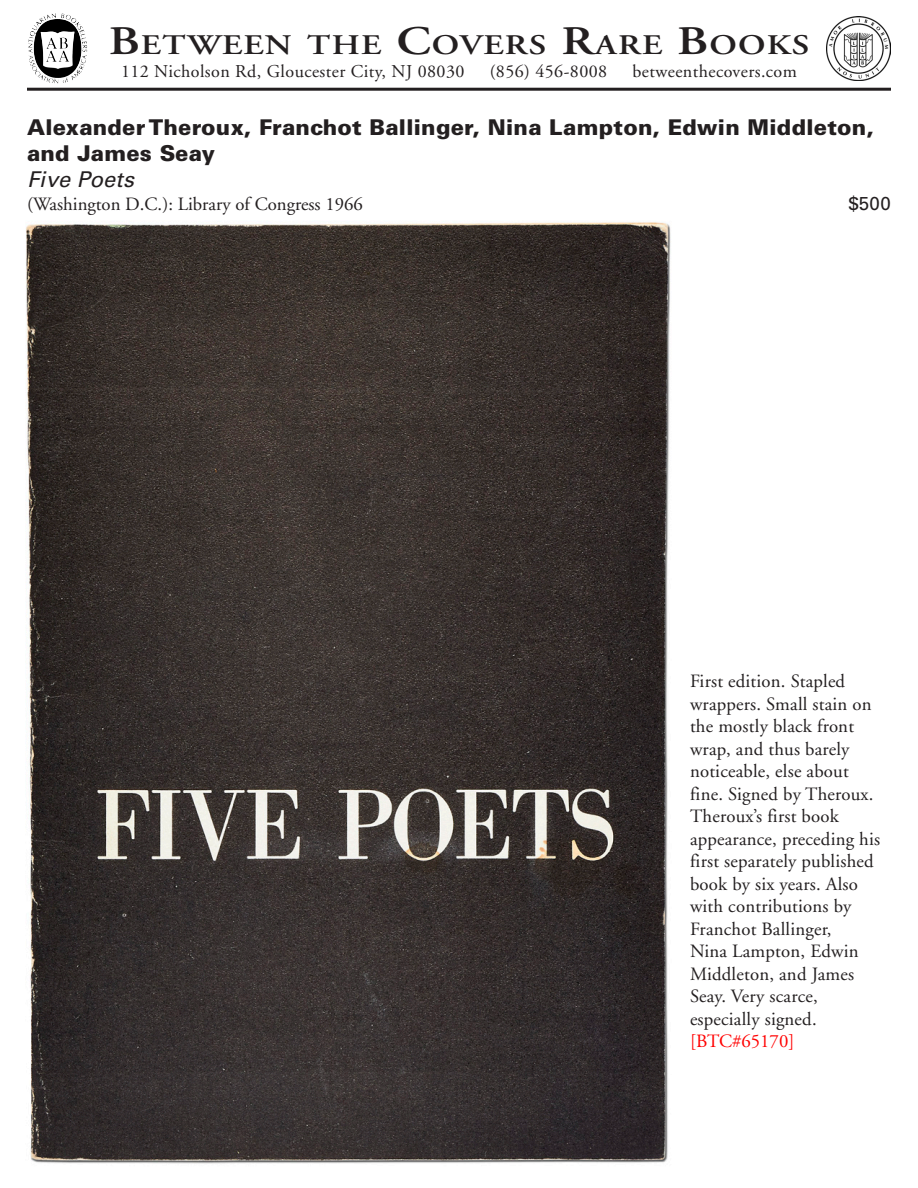
<style>
.page{position:relative;width:918px;height:1188px;background:#fff}
.page>*{position:absolute;margin:0;border:0;box-sizing:border-box;transform-origin:0 0}
.t1{font:600 28.35px "Adobe Garamond";letter-spacing:.035em;color:#231f20;scale:1.22 1}
.t2{font:900 21.75px/26.1px "Univers";letter-spacing:.01em;color:#231f20}
.t3{font:italic 21.75px "Univers";letter-spacing:.01em;color:#231f20}
.t4{font:18.75px/22.5px "Adobe Garamond";letter-spacing:.01em;color:#231f20}
.t5{font:18.75px "Univers";color:#231f20}
.t6{font:18px "Adobe Garamond";letter-spacing:.025em;color:#231f20}
.s1{font-size:40.5px}
.s2{color:#f00}
</style>
<div class="page">
<img style="left:26px;top:222px;width:645px;height:942px">
<hr style="left:27px;top:88px;width:864px;height:3px;background:#231f20">
<img style="left:39px;top:13px;width:42px;height:33px">
<img style="left:826px;top:16px;width:65px;height:65px">
<p class="t1" style="left:109px;top:29px;width:576px"><span class="s1">B</span>ETWEEN THE <span class="s1">C</span>OVERS <span class="s1">R</span>ARE <span class="s1">B</span>OOKS</p>
<p class="t6" style="left:121px;top:61px;width:345px">112 Nicholson Rd, Gloucester City, NJ 08030</p>
<p class="t6" style="left:490px;top:61px;width:119px">(856) 456-8008</p>
<p class="t6" style="left:633px;top:61px;width:166px">betweenthecovers.com</p>
<p class="t2" style="left:27px;top:114px;width:848px">Alexander Theroux, Franchot Ballinger, Nina Lampton, Edwin Middleton, and James Seay</p>
<p class="t3" style="left:27px;top:167px;width:108px">Five Poets</p>
<p class="t4" style="left:27px;top:193px;width:337px">(Washington D.C.): Library of Congress 1966</p>
<p class="t5" style="left:849px;top:192px;width:44px">$500</p>
<p class="t4" style="left:690px;top:671px;width:192px">First edition. Stapled wrappers. Small stain on the mostly black front wrap, and thus barely noticeable, else about fine. Signed by Theroux.<br>Theroux’s first book appearance, preceding his first separately published book by six years. Also with contributions by<br>Franchot Ballinger,<br>Nina Lampton, Edwin<br>Middleton, and James<br>Seay. Very scarce, especially signed. <span class="s2">[BTC#65170]</span></p>
</div>
